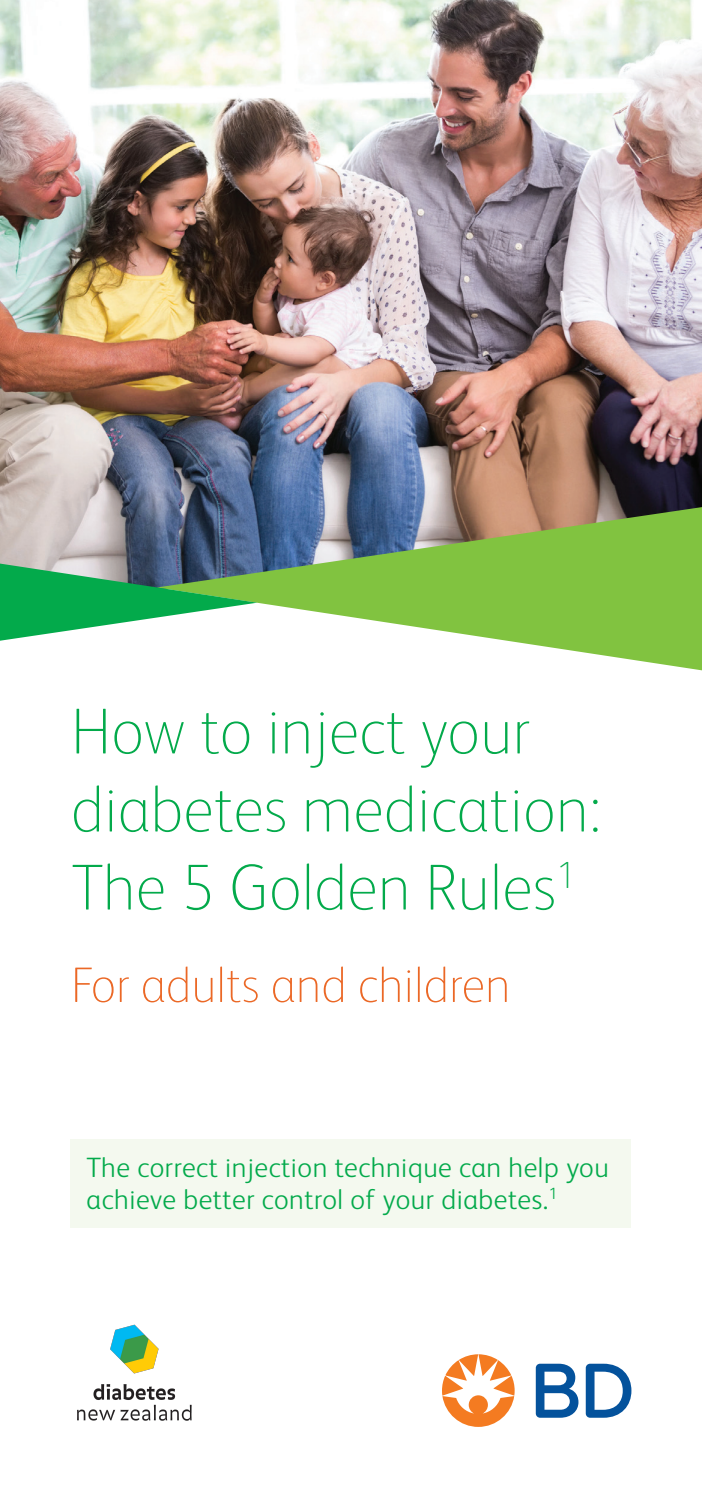
<style>
.page{position:relative;width:702px;height:1489px;background:#fff}
.page>*{position:absolute;margin:0;border:0;box-sizing:border-box;transform-origin:0 0}
.t1{font:100 65px/78px "FS Albert Pro";color:#03aa4b}
.t2{font:100 50px "FS Albert Pro";color:#eb6826}
.t3{font:300 28px/32px "FS Albert Pro";letter-spacing:.02em;color:#03aa4b}
</style>
<div class="page">
<img style="left:0;top:0;width:702px;height:563px">
<div style="left:71px;top:1138px;width:560px;height:89px;background:#f4f9ef"></div>
<svg style="left:157px;top:507px;width:545px;height:163px;fill:#81c340"></svg>
<svg style="left:0;top:563px;width:257px;height:77px"></svg>
<svg style="left:535px;top:1363px;width:96px;height:54px"></svg>
<svg style="left:442px;top:1354px;width:72px;height:72px"></svg>
<img style="left:77px;top:1324px;width:115px;height:97px">
<h1 class="t1" style="left:71px;top:689px;width:532px">How to inject your diabetes medication:<br>The 5 Golden Rules<sup>1</sup></h1>
<h2 class="t2" style="left:71px;top:952px;width:441px">For adults and children</h2>
<p class="t3" style="left:87px;top:1149px;width:523px">The correct injection technique can help you achieve better control of your diabetes.<sup>1</sup></p>
</div>
